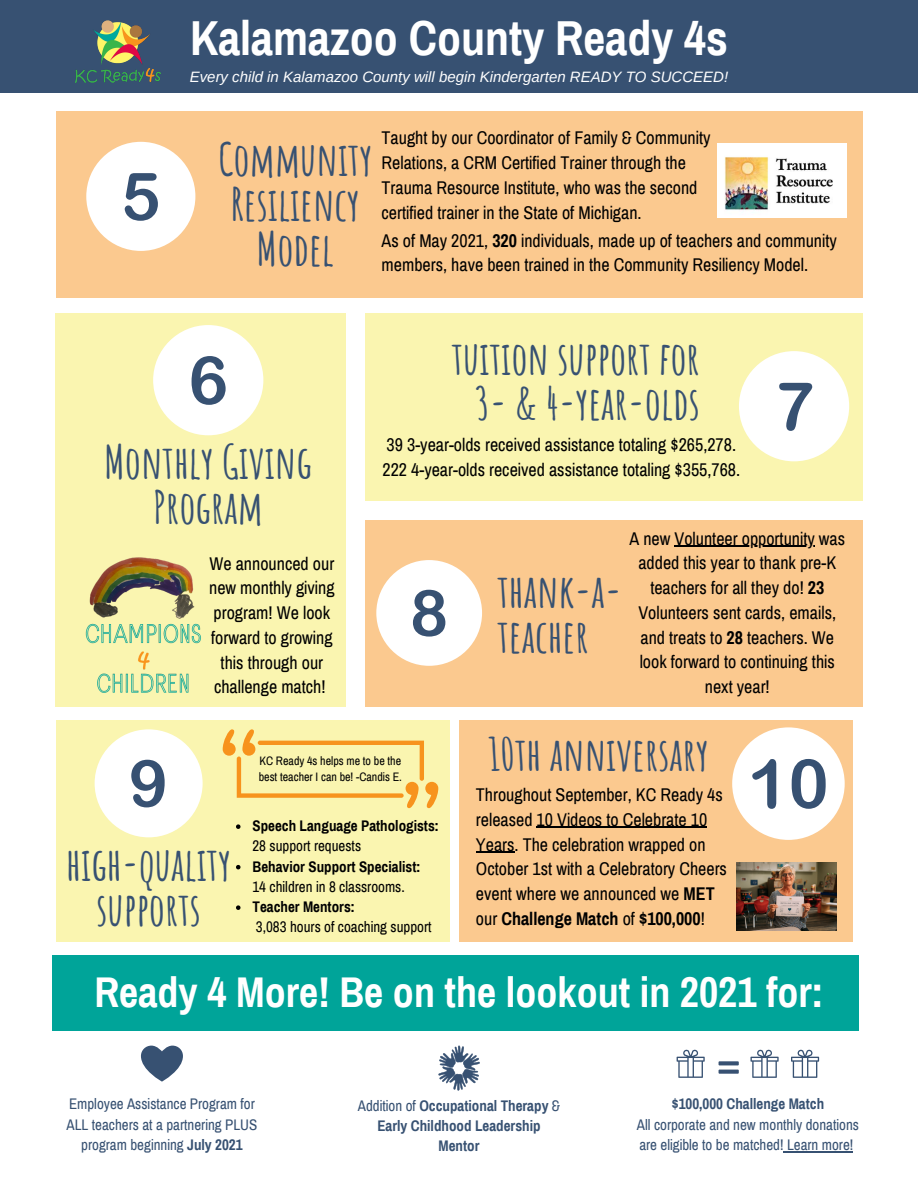
<style>
.page{position:relative;width:918px;height:1188px;background:#fff}
.page>*{position:absolute;margin:0;border:0;box-sizing:border-box;transform-origin:0 0}
.t1{font:700 48px "Archivo Narrow";color:#fff}
.t2{font:700 45px/45px "Amatic SC";color:#375172;text-align:center}
.t3{font:700 42px "Archivo Narrow";color:#fff}
.t4{font:18px/24.8px "Archivo Narrow";color:#000}
.t5{font:15px/20.2px "Archivo Narrow";color:#375172;text-align:center}
.t6{font:700 15px/20.2px "Archivo Narrow";color:#000}
.t7{font:700 15px/20.2px "Archivo Narrow";color:#375172;text-align:center}
.t8{font:italic 15px "Arimo";color:#fff}
.t9{font:15px/20.2px "Archivo Narrow";color:#000}
.t10{font:12px/16px "Archivo Narrow";color:#000}
.s1{font-weight:700}
.s2{font-weight:400}
</style>
<div class="page">
<div style="left:0;top:0;width:918px;height:92px;background:#375172"></div>
<img style="left:54px;top:20px;width:129px;height:73px">
<div style="left:56px;top:111px;width:806px;height:187px;background:#fbc98f"></div>
<div style="left:56px;top:313px;width:290px;height:393px;background:#faf5b0"></div>
<div style="left:365px;top:313px;width:497px;height:188px;background:#faf5b0"></div>
<div style="left:365px;top:520px;width:497px;height:187px;background:#fbc98f"></div>
<div style="left:459px;top:721px;width:394px;height:221px;background:#fbc98f"></div>
<div style="left:732px;top:727px;width:113px;height:113px;background:#fff;border-radius:50%"></div>
<svg style="left:752px;top:759px;width:24px;height:50px"></svg>
<svg style="left:792px;top:759px;width:34px;height:50px"></svg>
<div style="left:86px;top:142px;width:109px;height:109px;background:#fff;border-radius:50%"></div>
<svg style="left:125px;top:173px;width:33px;height:48px"></svg>
<div style="left:153px;top:325px;width:110px;height:110px;background:#fff;border-radius:50%"></div>
<svg style="left:192px;top:356px;width:34px;height:49px"></svg>
<div style="left:739px;top:351px;width:110px;height:110px;background:#fff;border-radius:50%"></div>
<svg style="left:779px;top:383px;width:33px;height:48px"></svg>
<div style="left:376px;top:560px;width:106px;height:106px;background:#fff;border-radius:50%"></div>
<svg style="left:413px;top:590px;width:32px;height:47px"></svg>
<div style="left:56px;top:721px;width:394px;height:221px;background:#faf5b0"></div>
<div style="left:95px;top:729px;width:108px;height:108px;background:#fff;border-radius:50%"></div>
<svg style="left:131px;top:760px;width:34px;height:47px"></svg>
<div style="left:53px;top:955px;width:806px;height:76px;background:#00a499"></div>
<svg style="left:141px;top:1046px;width:42px;height:36px"></svg>
<svg style="left:438px;top:1046px;width:42px;height:45px"></svg>
<svg style="left:677px;top:1050px;width:28px;height:28px"></svg>
<svg style="left:719px;top:1061px;width:20px;height:4px"></svg>
<svg style="left:719px;top:1070px;width:20px;height:4px"></svg>
<svg style="left:791px;top:1050px;width:28px;height:28px"></svg>
<svg style="left:750px;top:1050px;width:29px;height:28px"></svg>
<img style="left:85px;top:557px;width:116px;height:136px">
<img style="left:736px;top:863px;width:100px;height:67px">
<img style="left:718px;top:143px;width:128px;height:74px">
<hr style="left:537px;top:827px;width:170px;height:1px;background:#000">
<hr style="left:476px;top:852px;width:38px;height:1px;background:#000">
<svg style="left:223px;top:729px;width:215px;height:79px"></svg>
<hr style="left:784px;top:1151px;width:69px;height:1px;background:#375172">
<svg style="left:236px;top:824px;width:5px;height:5px"></svg>
<svg style="left:236px;top:865px;width:5px;height:4px"></svg>
<svg style="left:236px;top:905px;width:5px;height:5px"></svg>
<hr style="left:675px;top:546px;width:140px;height:1px;background:#000">
<p class="t1" style="left:190px;top:13px;width:539px">Kalamazoo County Ready 4s</p>
<p class="t8" style="left:190px;top:68px;width:540px">Every child in Kalamazoo County will begin Kindergarten READY TO SUCCEED!</p>
<p class="t2" style="left:218px;top:136px;width:156px">Community<br>Resiliency<br>Model</p>
<p class="t4" style="left:382px;top:126px;width:330px">Taught by our Coordinator of Family &amp; Community Relations, a CRM Certified Trainer through the Trauma Resource Institute, who was the second certified trainer in the State of Michigan.</p>
<p class="t4" style="left:382px;top:228px;width:457px">As of May 2021, <span class="s1">320</span> individuals, made up of teachers and community members, have been trained in the Community Resiliency Model.</p>
<p class="t2" style="left:104px;top:439px;width:209px">Monthly Giving<br>Program</p>
<p class="t4" style="left:209px;top:551px;width:127px;text-align:center">We announced our new monthly giving program! We look forward to growing this through our challenge match!</p>
<p class="t2" style="left:452px;top:335px;width:250px">tuition support for<br>3- &amp; 4-year-olds</p>
<p class="t4" style="left:383px;top:433px;width:359px">39 3-year-olds received assistance totaling $265,278.<br>222 4-year-olds received assistance totaling $355,768.</p>
<p class="t2" style="left:497px;top:568px;width:126px;text-align:left">thank-a&shy;teacher</p>
<p class="t4" style="left:629px;top:526px;width:217px;text-align:center">A new Volunteer opportunity was added this year to thank pre-K teachers for all they do! <span class="s1">23<br></span>Volunteers sent cards, emails, and treats to <span class="s1">28</span> teachers. We look forward to continuing this next year!</p>
<p class="t2" style="left:66px;top:842px;width:166px">high-quality supports</p>
<p class="t10" style="left:259px;top:753px;width:145px">KC Ready 4s helps me to be the best teacher I can be! -Candis E.</p>
<p class="t6" style="left:252px;top:816px;width:188px">Speech Language Pathologists:<br><span class="s2">28 support requests</span></p>
<p class="t6" style="left:252px;top:857px;width:170px">Behavior Support Specialist:<br><span class="s2">14 children in 8 classrooms.</span></p>
<p class="t9" style="left:252px;top:897px;width:181px"><span class="s1">Teacher Mentors:<br></span>3,083 hours of coaching support</p>
<p class="t2" style="left:489px;top:731px;width:222px">10th anniversary</p>
<p class="t4" style="left:476px;top:783px;width:253px">Throughout September, KC Ready 4s released 10 Videos to Celebrate 10<br>Years. The celebration wrapped on October 1st with a Celebratory Cheers event where we announced we <span class="s1">MET </span>our <span class="s1">Challenge Match</span> of <span class="s1">$100,000</span>!</p>
<p class="t3" style="left:94px;top:970px;width:731px">Ready 4 More! Be on the lookout in 2021 for:</p>
<p class="t5" style="left:67px;top:1094px;width:192px">Employee Assistance Program for<br>ALL teachers at a partnering PLUS program beginning <span class="s1">July 2021</span></p>
<p class="t7" style="left:358px;top:1096px;width:204px"><span class="s2">Addition of</span> Occupational Therapy <span class="s2">&amp;<br></span>Early Childhood Leadership<br>Mentor</p>
<p class="t7" style="left:672px;top:1094px;width:154px">$100,000 Challenge Match</p>
<p class="t5" style="left:637px;top:1114px;width:224px;text-align:left">All corporate and new monthly donations are eligible to be matched! Learn more!</p>
</div>
